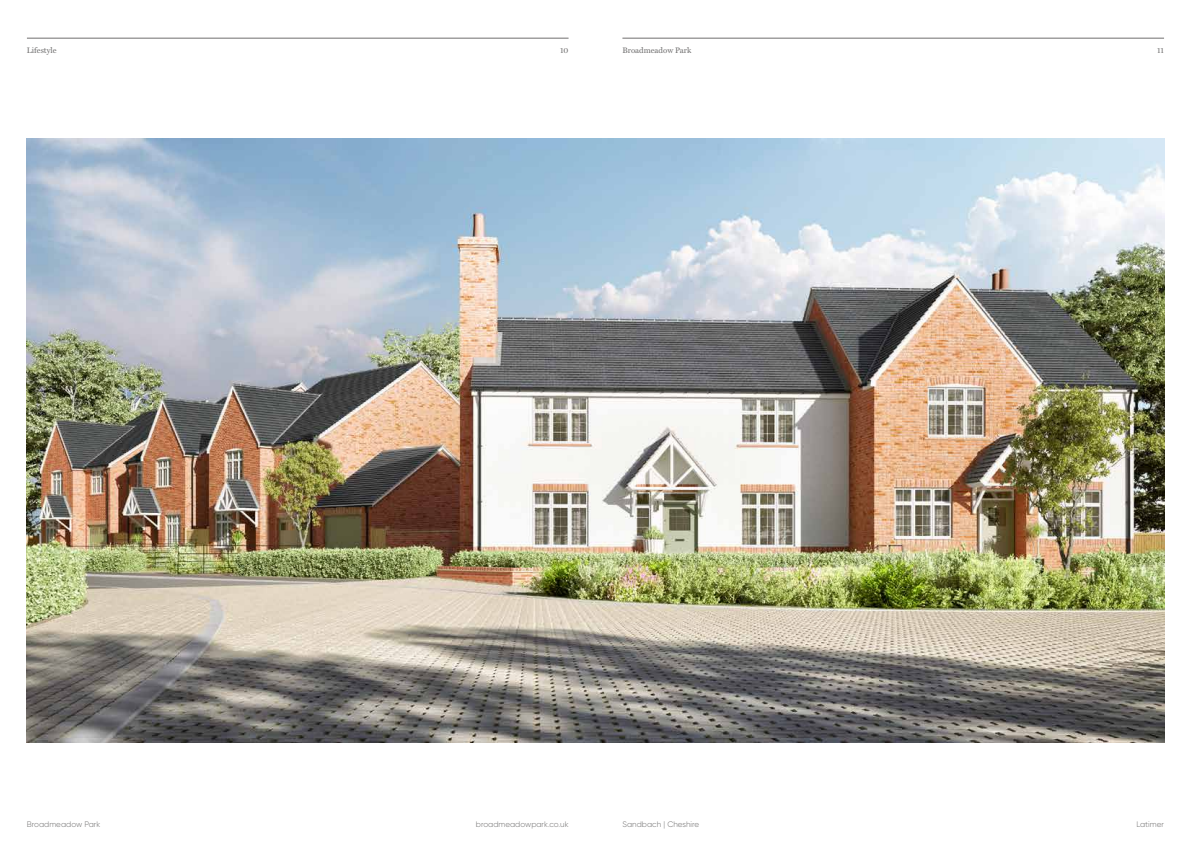
<style>
.page{position:relative;width:1191px;height:865px;background:#fff}
.page>*{position:absolute;margin:0;border:0;box-sizing:border-box;transform-origin:0 0}
.t1{font:300 8px "Gilroy";color:#706f6f}
.t2{font:8px "Miller Text Roman";color:#706f6f}
.t3{font:8px "Miller Display";color:#706f6f}
</style>
<div class="page">
<hr style="left:622px;top:38px;width:542px;height:1px;background:#706f6f">
<img style="left:27px;top:139px;width:1137px;height:604px">
<hr style="left:27px;top:38px;width:541px;height:1px;background:#706f6f">
<p class="t2" style="left:27px;top:46px;width:31px">Lifestyle</p>
<p class="t3" style="left:560px;top:46px;width:10px">10</p>
<p class="t2" style="left:622px;top:46px;width:70px">Broadmeadow Park</p>
<p class="t3" style="left:1157px;top:46px;width:8px">11</p>
<p class="t1" style="left:27px;top:819px;width:75px">Broadmeadow Park</p>
<p class="t1" style="left:476px;top:819px;width:94px">broadmeadowpark.co.uk</p>
<p class="t1" style="left:622px;top:819px;width:78px">Sandbach | Cheshire</p>
<p class="t1" style="left:1136px;top:819px;width:29px">Latimer</p>
</div>
